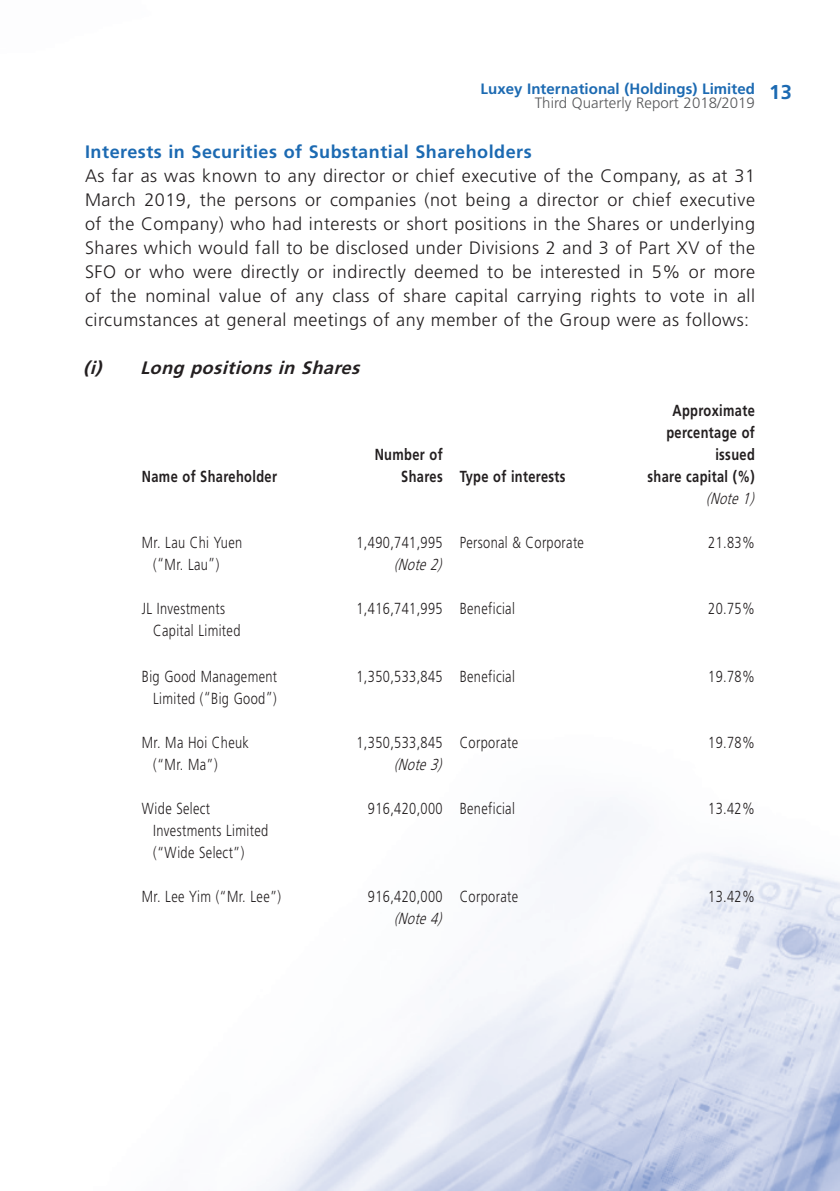
<style>
.page{position:relative;width:840px;height:1191px;background:#fff}
.page>*{position:absolute;margin:0;border:0;box-sizing:border-box;transform-origin:0 0}
.Body_Text{font:300 18px/24px "Frutiger LT Std";letter-spacing:.03em;color:#231f20;text-align:justify}
.Heading_2{font:700 18px "Frutiger LT Std";letter-spacing:.03em;color:#1c6ab2}
.Heading_3{font:italic 700 18px "Frutiger LT Std";color:#231f20}
.Body_Text-2{font:300 16px/22px "Frutiger LT Std";letter-spacing:.03em;color:#231f20;scale:.8 1}
.Body_Text-3{font:700 16px/22px "Frutiger LT Std";letter-spacing:.03em;color:#231f20;text-align:right;scale:.8 1}
.Body_Text-4{font:italic 300 16px "Frutiger LT Std";color:#231f20;scale:.8 1}
.t1{font:700 15px/14px "Frutiger LT Std";letter-spacing:.005em;color:#1c6ab2}
.s1{font-size:20px}
.s2{font-weight:300;color:#57585a}
</style>
<div class="page">
<img style="left:269px;top:805px;width:570px;height:386px">
<p class="t1" style="left:534px;top:82px;width:258px;text-indent:-54px">Luxey International (Holdings) Limited <span class="s1">13<br></span><span class="s2">Third Quarterly Report 2018/2019</span></p>
<p class="Heading_2" style="left:85px;top:141px;width:448px">Interests in Securities of Substantial Shareholders</p>
<p class="Body_Text" style="left:85px;top:164px;width:671px">As far as was known to any director or chief executive of the Company, as at 31<br>March 2019, the persons or companies (not being a director or chief executive of the Company) who had interests or short positions in the Shares or underlying Shares which would fall to be disclosed under Divisions 2 and 3 of Part XV of the SFO or who were directly or indirectly deemed to be interested in 5% or more of the nominal value of any class of share capital carrying rights to vote in all circumstances at general meetings of any member of the Group were as follows:</p>
<p class="Heading_3" style="left:83px;top:357px;width:283px">(i) Long positionsin Shares</p>
<p class="Body_Text-3" style="left:142px;top:466px;width:170px">Name of Shareholder</p>
<p class="Body_Text-3" style="left:374px;top:444px;width:86px">Number of</p>
<p class="Body_Text-3" style="left:401px;top:466px;width:53px">Shares</p>
<p class="Body_Text-3" style="left:459px;top:466px;width:134px">Type of interests</p>
<p class="Body_Text-3" style="left:666px;top:400px;width:112px">Approximate percentage of issued</p>
<p class="Body_Text-3" style="left:647px;top:466px;width:136px">share capital (%)</p>
<p class="Body_Text-4" style="left:705px;top:489px;width:66px">(Note1)</p>
<p class="Body_Text-2" style="left:153px;top:532px;width:113px;text-indent:-11px">Mr. Lau Chi Yuen (“Mr. Lau”)</p>
<p class="Body_Text-2" style="left:356px;top:532px;width:109px">1,490,741,995</p>
<p class="Body_Text-4" style="left:394px;top:555px;width:66px">(Note2)</p>
<p class="Body_Text-2" style="left:459px;top:532px;width:157px">Personal &amp; Corporate</p>
<p class="Body_Text-2" style="left:707px;top:532px;width:60px">21.83%</p>
<p class="Body_Text-2" style="left:153px;top:598px;width:110px;text-indent:-11px">JL Investments<br>Capital Limited</p>
<p class="Body_Text-2" style="left:356px;top:598px;width:109px">1,416,741,995</p>
<p class="Body_Text-2" style="left:459px;top:598px;width:70px">Beneficial</p>
<p class="Body_Text-2" style="left:707px;top:598px;width:60px">20.75%</p>
<p class="Body_Text-2" style="left:142px;top:666px;width:171px;text-align:right">Big Good Management<br>Limited (“Big Good”)</p>
<p class="Body_Text-2" style="left:356px;top:666px;width:109px">1,350,533,845</p>
<p class="Body_Text-2" style="left:459px;top:666px;width:70px">Beneficial</p>
<p class="Body_Text-2" style="left:707px;top:666px;width:60px">19.78%</p>
<p class="Body_Text-2" style="left:153px;top:732px;width:121px;text-indent:-11px">Mr. Ma Hoi Cheuk (“Mr. Ma”)</p>
<p class="Body_Text-2" style="left:356px;top:732px;width:109px">1,350,533,845</p>
<p class="Body_Text-2" style="left:459px;top:732px;width:74px">Corporate</p>
<p class="Body_Text-2" style="left:707px;top:732px;width:60px">19.78%</p>
<p class="Body_Text-4" style="left:394px;top:755px;width:66px">(Note3)</p>
<p class="Body_Text-2" style="left:153px;top:798px;width:145px;text-indent:-11px">Wide Select<br>Investments Limited (“Wide Select”)</p>
<p class="Body_Text-2" style="left:367px;top:798px;width:95px">916,420,000</p>
<p class="Body_Text-2" style="left:459px;top:798px;width:70px">Beneficial</p>
<p class="Body_Text-2" style="left:707px;top:798px;width:60px">13.42%</p>
<p class="Body_Text-2" style="left:142px;top:886px;width:175px">Mr. Lee Yim (“Mr. Lee”)</p>
<p class="Body_Text-2" style="left:367px;top:886px;width:95px">916,420,000</p>
<p class="Body_Text-4" style="left:394px;top:909px;width:66px">(Note4)</p>
<p class="Body_Text-2" style="left:459px;top:886px;width:74px">Corporate</p>
<p class="Body_Text-2" style="left:707px;top:886px;width:60px">13.42%</p>
</div>
